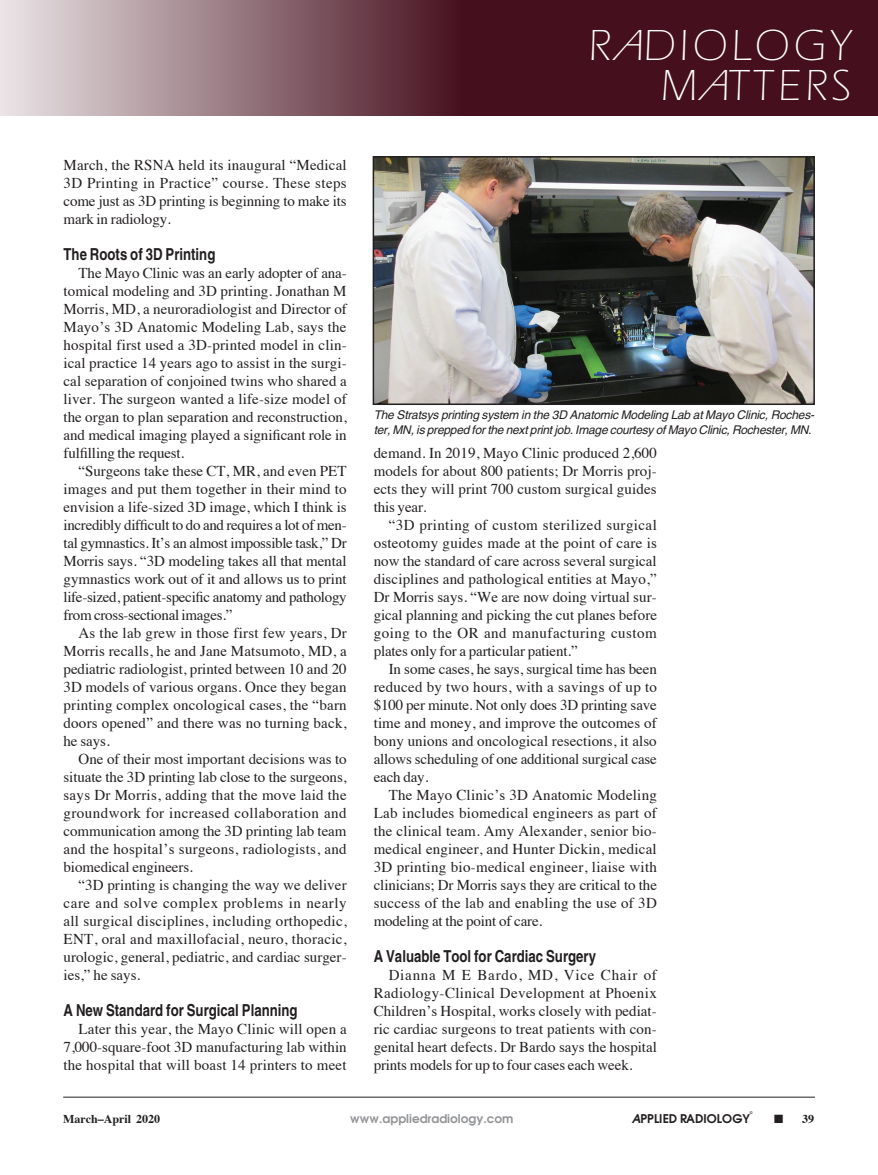
<style>
.page{position:relative;width:878px;height:1175px;background:#fff}
.page>*{position:absolute;margin:0;border:0;box-sizing:border-box;transform-origin:0 0}
.t1{font:300 45px/40.5px "Itc Eras";letter-spacing:.09em;color:#fff;text-align:right}
.Article_subhead{font:700 16.5px "Helvetica";color:#231f20;scale:.8 1}
.Article_body_copy{font:15px/18px "Times";letter-spacing:-.005em;color:#231f20;text-align:justify}
.Article_fig_caption{font:italic 12px/15px "Helvetica";letter-spacing:-.015em;color:#231f20}
.t2{font:600 12px "Avant Garde";color:#939598}
.t3{font:700 12px "Times";color:#231f20}
.t4{font:600 12px "Avant Garde";color:#231f20}
.t5{font:600 3.75px "Avant Garde";color:#231f20}
.s1{font-style:italic}
</style>
<div class="page">
<svg style="left:0;top:0;width:878px;height:115px;background:#714753"></svg>
<hr style="left:63px;top:1096px;width:752px;height:1px;background:#231f20">
<img style="left:375px;top:159px;width:436px;height:243px">
<div style="left:372px;top:156px;width:442px;height:249px;border:2px solid #231f20"></div>
<p class="Article_body_copy" style="left:64px;top:154px;width:285px">March, the RSNA held its inaugural “Medical 3D Printing in Practice” course. These steps come just as 3D printing is beginning to make its mark in radiology.</p>
<p class="Article_subhead" style="left:64px;top:244px;width:191px">The Roots of 3D Printing</p>
<p class="Article_body_copy" style="left:64px;top:262px;width:285px;text-indent:15px">The Mayo Clinic was an early adopter of ana&shy;tomical modeling and 3D printing. Jonathan M Morris, MD, a neuroradiologist and Director of Mayo’s 3D Anatomic Modeling Lab, says the hospital first used a 3D-printed model in clin&shy;ical practice 14 years ago to assist in the surgi&shy;cal separation of conjoined twins who shared a liver. The surgeon wanted a life-size model of the organ to plan separation and reconstruction, and medical imaging played a significant role in fulfilling the request.</p>
<p class="Article_body_copy" style="left:64px;top:460px;width:285px;text-indent:15px">“Surgeons take these CT, MR, and even PET images and put them together in their mind to envision a life-sized 3D image, which I think is incredibly difficult to do and requires a lot of men&shy;tal gymnastics. It’s an almost impossible task,” Dr Morris says. “3D modeling takes all that mental gymnastics work out of it and allows us to print life-sized, patient-specific anatomy and pathology from cross-sectional images.”</p>
<p class="Article_body_copy" style="left:64px;top:622px;width:285px;text-indent:15px">As the lab grew in those first few years, Dr Morris recalls, he and Jane Matsumoto, MD, a pediatric radiologist, printed between 10 and 20<br>3D models of various organs. Once they began printing complex oncological cases, the “barn doors opened” and there was no turning back, he says.</p>
<p class="Article_body_copy" style="left:64px;top:748px;width:285px;text-indent:15px">One of their most important decisions was to situate the 3D printing lab close to the surgeons, says Dr Morris, adding that the move laid the groundwork for increased collaboration and communication among the 3D printing lab team and the hospital’s surgeons, radiologists, and biomedical engineers.</p>
<p class="Article_body_copy" style="left:64px;top:874px;width:285px;text-indent:15px">“3D printing is changing the way we deliver care and solve complex problems in nearly all surgical disciplines, including orthopedic, ENT, oral and maxillofacial, neuro, thoracic, urologic, general, pediatric, and cardiac surger&shy;ies,” he says.</p>
<p class="Article_subhead" style="left:64px;top:1000px;width:294px">A New Standard for Surgical Planning</p>
<p class="Article_body_copy" style="left:64px;top:1018px;width:285px;text-indent:15px">Later this year, the Mayo Clinic will open a 7,000-square-foot 3D manufacturing lab within the hospital that will boast 14 printers to meet</p>
<h1 class="t1" style="left:588px;top:25px;width:264px">R<span class="s1">A</span>DIOLOGY<br>M<span class="s1">A</span>TTERS</h1>
<p class="Article_fig_caption" style="left:374px;top:407px;width:442px">The Stratsys printing system in the 3D Anatomic Modeling Lab at Mayo Clinic, Roches&shy;ter, MN, is prepped for the next print job. Image courtesy of Mayo Clinic, Rochester, MN.</p>
<p class="Article_body_copy" style="left:374px;top:442px;width:285px">demand. In 2019, Mayo Clinic produced 2,600 models for about 800 patients; Dr Morris proj&shy;ects they will print 700 custom surgical guides this year.</p>
<p class="Article_body_copy" style="left:374px;top:514px;width:285px;text-indent:15px">“3D printing of custom sterilized surgical osteotomy guides made at the point of care is now the standard of care across several surgical disciplines and pathological entities at Mayo,” Dr Morris says. “We are now doing virtual sur&shy;gical planning and picking the cut planes before going to the OR and manufacturing custom plates only for a particular patient.”</p>
<p class="Article_body_copy" style="left:374px;top:658px;width:285px;text-indent:15px">In some cases, he says, surgical time has been reduced by two hours, with a savings of up to $100 per minute. Not only does 3D printing save time and money, and improve the outcomes of bony unions and oncological resections, it also allows scheduling of one additional surgical case each day.</p>
<p class="Article_body_copy" style="left:374px;top:784px;width:285px;text-indent:15px">The Mayo Clinic’s 3D Anatomic Modeling Lab includes biomedical engineers as part of the clinical team. Amy Alexander, senior bio&shy;medical engineer, and Hunter Dickin, medical 3D printing bio-medical engineer, liaise with clinicians; Dr Morris says they are critical to the success of the lab and enabling the use of 3D modeling at the point of care.</p>
<p class="Article_subhead" style="left:374px;top:946px;width:279px">A Valuable Tool for Cardiac Surgery</p>
<p class="Article_body_copy" style="left:374px;top:964px;width:285px;text-indent:15px">Dianna M E Bardo, MD, Vice Chair of Radiology-Clinical Development at Phoenix Children’s Hospital, works closely with pediat&shy;ric cardiac surgeons to treat patients with con&shy;genital heart defects. Dr Bardo says the hospital prints models for up to four cases each week.</p>
<p class="t5" style="left:749px;top:1110px;width:4px">©</p>
<p class="t2" style="left:350px;top:1110px;width:164px">www.appliedradiology.com</p>
<p class="t4" style="left:631px;top:1110px;width:120px"><span class="s1">A</span>PPLIED RADIOLOGY</p>
<p class="t3" style="left:63px;top:1107px;width:98px">March–April 2020</p>
<p class="t3" style="left:774px;top:1107px;width:41px">■ 39</p>
</div>
